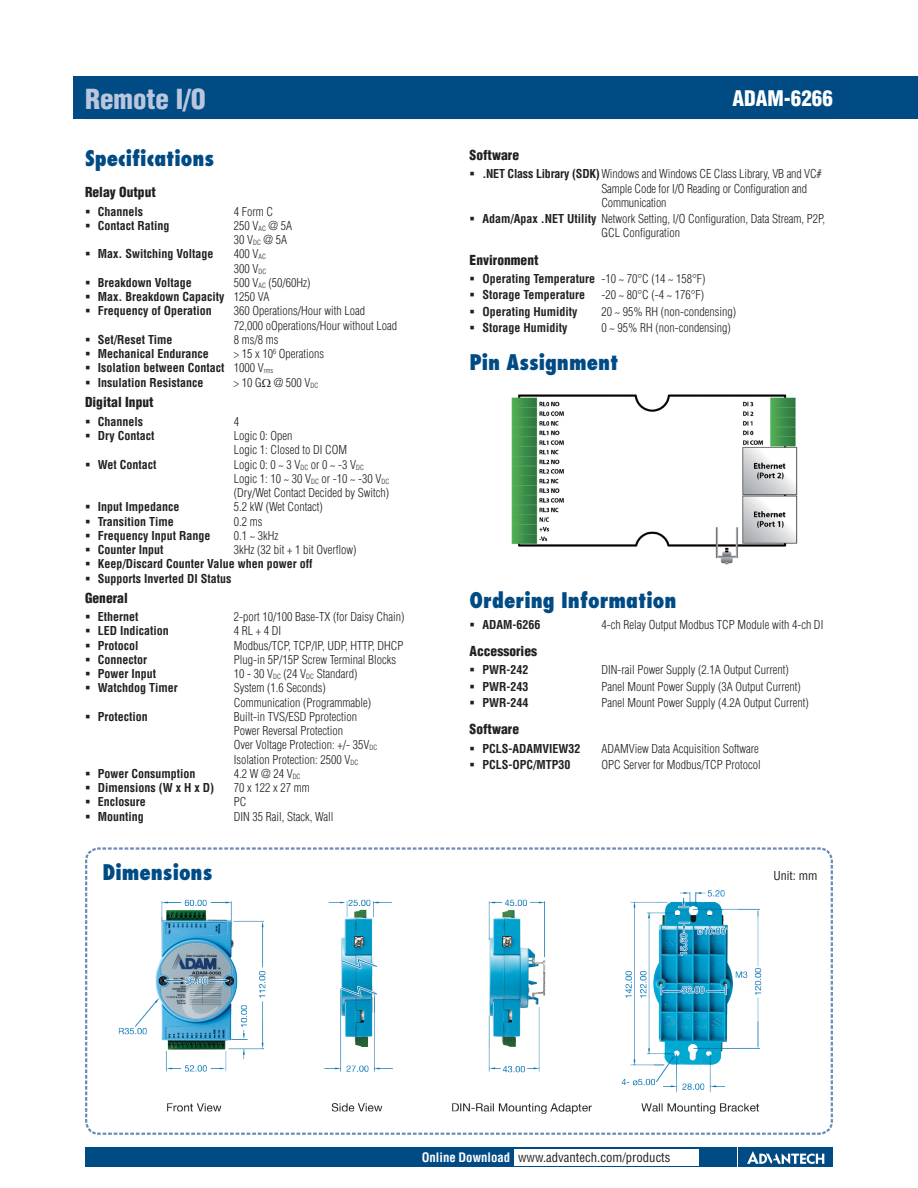
<style>
.page{position:relative;width:918px;height:1188px;background:#fff}
.page>*{position:absolute;margin:0;border:0;box-sizing:border-box;transform-origin:0 0}
.DS_Headline-1P{font:900 condensed 27px "Helvetica";color:#bac6de}
.DS_Paragraph_Header{font:800 condensed 21px "Futura";color:#004b84}
.DS_Headline-1P-2{font:900 condensed 21px "Helvetica";color:#fff}
.DS_Paragraph_Subhead{font:900 condensed 13.5px "Helvetica";color:#231f20}
.t1{font:condensed 12.75px "Helvetica";color:#231f20}
.t2{font:300 condensed 12px/14.2px "Helvetica";color:#231f20}
.t3{font:700 condensed 12px "Helvetica";color:#231f20}
.t4{font:condensed 12px "Helvetica";color:#231f20}
.s1{font-weight:700}
.s2{font-weight:300}
.s3{font-weight:700;color:#fff}
</style>
<div class="page">
<div style="left:74px;top:77px;width:844px;height:42px;background:#004b84"></div>
<svg style="left:85px;top:847px;width:748px;height:35px"></svg>
<img style="left:511px;top:394px;width:287px;height:171px">
<img style="left:85px;top:882px;width:748px;height:285px">
<p class="DS_Headline-1P" style="left:85px;top:82px;width:122px">Remote I/O</p>
<p class="DS_Headline-1P-2" style="left:733px;top:86px;width:102px">ADAM-6266</p>
<p class="DS_Paragraph_Subhead" style="left:470px;top:146px;width:51px">Software</p>
<p class="t2" style="left:601px;top:167px;width:222px;text-indent:-119px"><span class="s1">.NET Class Library (SDK)</span>Windows and Windows CE Class Library, VB and VC#<br>Sample Code for I/O Reading or Configuration and<br>Communication</p>
<p class="t2" style="left:601px;top:212px;width:225px;text-indent:-119px"><span class="s1">Adam/Apax .NET Utility</span> Network Setting, I/O Configuration, Data Stream, P2P,<br>GCL Configuration</p>
<p class="DS_Paragraph_Subhead" style="left:470px;top:251px;width:70px">Environment</p>
<p class="t3" style="left:482px;top:271px;width:225px">Operating Temperature <span class="s2">-10 ~ 70°C (14 ~ 158°F)</span></p>
<p class="t3" style="left:482px;top:288px;width:104px">Storage Temperature</p>
<p class="t2" style="left:601px;top:288px;width:104px">-20 ~ 80°C (-4 ~ 176°F)</p>
<p class="t3" style="left:482px;top:304px;width:97px">Operating Humidity</p>
<p class="t2" style="left:601px;top:304px;width:136px">20 ~ 95% RH (non-condensing)</p>
<p class="t3" style="left:482px;top:321px;width:87px">Storage Humidity</p>
<p class="t2" style="left:601px;top:321px;width:131px">0 ~ 95% RH (non-condensing)</p>
<p class="DS_Paragraph_Header" style="left:470px;top:348px;width:150px">Pin Assignment</p>
<p class="DS_Paragraph_Header" style="left:85px;top:144px;width:131px">Specifications</p>
<p class="DS_Paragraph_Subhead" style="left:85px;top:184px;width:72px">Relay Output</p>
<p class="t3" style="left:98px;top:204px;width:47px">Channels</p>
<p class="t2" style="left:234px;top:204px;width:41px">4 Form C</p>
<p class="t3" style="left:98px;top:218px;width:73px">Contact Rating</p>
<p class="t2" style="left:234px;top:218px;width:60px">250 V<sub>AC</sub> @ 5A<br>30 V<sub>DC</sub> @ 5A</p>
<p class="t3" style="left:98px;top:247px;width:117px">Max. Switching Voltage</p>
<p class="t2" style="left:234px;top:247px;width:34px">400 V<sub>AC<br></sub>300 V<sub>DC</sub></p>
<p class="t3" style="left:98px;top:275px;width:96px">Breakdown Voltage</p>
<p class="t2" style="left:234px;top:275px;width:78px">500 V<sub>AC</sub> (50/60Hz)</p>
<p class="t3" style="left:98px;top:289px;width:173px">Max. Breakdown Capacity <span class="s2">1250 VA</span></p>
<p class="t3" style="left:98px;top:304px;width:115px">Frequency of Operation</p>
<p class="t2" style="left:234px;top:304px;width:165px">360 Operations/Hour with Load<br>72,000 oOperations/Hour without Load</p>
<p class="t3" style="left:98px;top:332px;width:76px">Set/Reset Time</p>
<p class="t2" style="left:234px;top:332px;width:46px">8 ms/8 ms</p>
<p class="t3" style="left:98px;top:346px;width:112px">Mechanical Endurance</p>
<p class="t2" style="left:234px;top:347px;width:92px">&gt; 15 x 10<sup>6</sup> Operations</p>
<p class="t3" style="left:98px;top:361px;width:177px">Isolation between Contact <span class="s2">1000 V</span><sub>rms</sub></p>
<p class="t3" style="left:98px;top:375px;width:107px">Insulation Resistance</p>
<p class="t2" style="left:234px;top:375px;width:86px">&gt; 10 G @ 500 V<sub>DC</sub></p>
<p class="DS_Paragraph_Subhead" style="left:85px;top:394px;width:70px">Digital Input</p>
<p class="t3" style="left:98px;top:414px;width:47px">Channels</p>
<p class="t2" style="left:234px;top:414px;width:7px">4</p>
<p class="t3" style="left:98px;top:428px;width:58px">Dry Contact</p>
<p class="t2" style="left:234px;top:429px;width:115px">Logic 0: Open<br>Logic 1: Closed to DI COM</p>
<p class="t3" style="left:98px;top:457px;width:60px">Wet Contact</p>
<p class="t2" style="left:234px;top:457px;width:157px">Logic 0: 0 ~ 3 V<sub>DC</sub> or 0 ~ -3 V<sub>DC<br></sub>Logic 1: 10 ~ 30 V<sub>DC</sub> or -10 ~ -30 V<sub>DC </sub>(Dry/Wet Contact Decided by Switch)</p>
<p class="t3" style="left:98px;top:500px;width:83px">Input Impedance</p>
<p class="t2" style="left:234px;top:500px;width:91px">5.2 kW (Wet Contact)</p>
<p class="t3" style="left:98px;top:514px;width:77px">Transition Time</p>
<p class="t2" style="left:234px;top:514px;width:30px">0.2 ms</p>
<p class="t3" style="left:98px;top:528px;width:114px">Frequency Input Range</p>
<p class="t2" style="left:234px;top:528px;width:46px">0.1 ~ 3kHz</p>
<p class="t3" style="left:98px;top:542px;width:67px">Counter Input</p>
<p class="t2" style="left:234px;top:543px;width:124px">3kHz (32 bit + 1 bit Overflow)</p>
<p class="t3" style="left:98px;top:557px;width:216px">Keep/Discard Counter Value when power off</p>
<p class="t3" style="left:98px;top:571px;width:135px">Supports Inverted DI Status</p>
<p class="DS_Paragraph_Subhead" style="left:85px;top:589px;width:44px">General</p>
<p class="t3" style="left:98px;top:609px;width:42px">Ethernet</p>
<p class="t2" style="left:234px;top:609px;width:172px">2-port 10/100 Base-TX (for Daisy Chain)</p>
<p class="t3" style="left:98px;top:624px;width:73px">LED Indication</p>
<p class="t2" style="left:234px;top:624px;width:49px">4 RL + 4 DI</p>
<p class="t3" style="left:98px;top:638px;width:42px">Protocol</p>
<p class="t2" style="left:234px;top:638px;width:171px">Modbus/TCP, TCP/IP, UDP, HTTP, DHCP</p>
<p class="t3" style="left:98px;top:652px;width:51px">Connector</p>
<p class="t2" style="left:234px;top:652px;width:164px">Plug-in 5P/15P Screw Terminal Blocks</p>
<p class="t3" style="left:98px;top:666px;width:60px">Power Input</p>
<p class="t2" style="left:234px;top:666px;width:125px">10 - 30 V<sub>DC</sub> (24 V<sub>DC</sub> Standard)</p>
<p class="t3" style="left:98px;top:681px;width:81px">Watchdog Timer</p>
<p class="t2" style="left:234px;top:681px;width:139px">System (1.6 Seconds)<br>Communication (Programmable)</p>
<p class="t3" style="left:98px;top:709px;width:52px">Protection</p>
<p class="t2" style="left:234px;top:709px;width:145px">Built-in TVS/ESD Pprotection<br>Power Reversal Protection<br>Over Voltage Protection: +/- 35V<sub>DC<br></sub>Isolation Protection: 2500 V<sub>DC</sub></p>
<p class="t3" style="left:98px;top:766px;width:99px">Power Consumption</p>
<p class="t2" style="left:234px;top:766px;width:68px">4.2 W @ 24 V<sub>DC</sub></p>
<p class="t3" style="left:98px;top:780px;width:118px">Dimensions (W x H x D)</p>
<p class="t2" style="left:234px;top:780px;width:77px">70 x 122 x 27 mm</p>
<p class="t3" style="left:98px;top:795px;width:49px">Enclosure</p>
<p class="t2" style="left:234px;top:795px;width:14px">PC</p>
<p class="t3" style="left:98px;top:809px;width:48px">Mounting</p>
<p class="t2" style="left:234px;top:809px;width:101px">DIN 35 Rail, Stack, Wall</p>
<p class="DS_Paragraph_Header" style="left:102px;top:858px;width:111px">Dimensions</p>
<p class="t4" style="left:774px;top:868px;width:46px">Unit: mm</p>
<p class="DS_Paragraph_Header" style="left:470px;top:587px;width:208px">Ordering Information</p>
<p class="t3" style="left:482px;top:617px;width:60px">ADAM-6266</p>
<p class="t2" style="left:601px;top:617px;width:223px">4-ch Relay Output Modbus TCP Module with 4-ch DI</p>
<p class="DS_Paragraph_Subhead" style="left:470px;top:642px;width:69px">Accessories</p>
<p class="t3" style="left:482px;top:663px;width:47px">PWR-242</p>
<p class="t2" style="left:601px;top:663px;width:189px">DIN-rail Power Supply (2.1A Output Current)</p>
<p class="t3" style="left:482px;top:679px;width:47px">PWR-243</p>
<p class="t2" style="left:601px;top:679px;width:201px">Panel Mount Power Supply (3A Output Current)</p>
<p class="t3" style="left:482px;top:695px;width:47px">PWR-244</p>
<p class="t2" style="left:601px;top:696px;width:209px">Panel Mount Power Supply (4.2A Output Current)</p>
<p class="DS_Paragraph_Subhead" style="left:470px;top:721px;width:51px">Software</p>
<p class="t3" style="left:482px;top:741px;width:100px">PCLS-ADAMVIEW32</p>
<p class="t2" style="left:601px;top:741px;width:159px">ADAMView Data Acquisition Software</p>
<p class="t3" style="left:482px;top:757px;width:90px">PCLS-OPC/MTP30</p>
<p class="t2" style="left:601px;top:758px;width:161px">OPC Server for Modbus/TCP Protocol</p>
<p class="t1" style="left:422px;top:1150px;width:250px"><span class="s3">Online Download</span> www.advantech.com/products</p>
</div>
